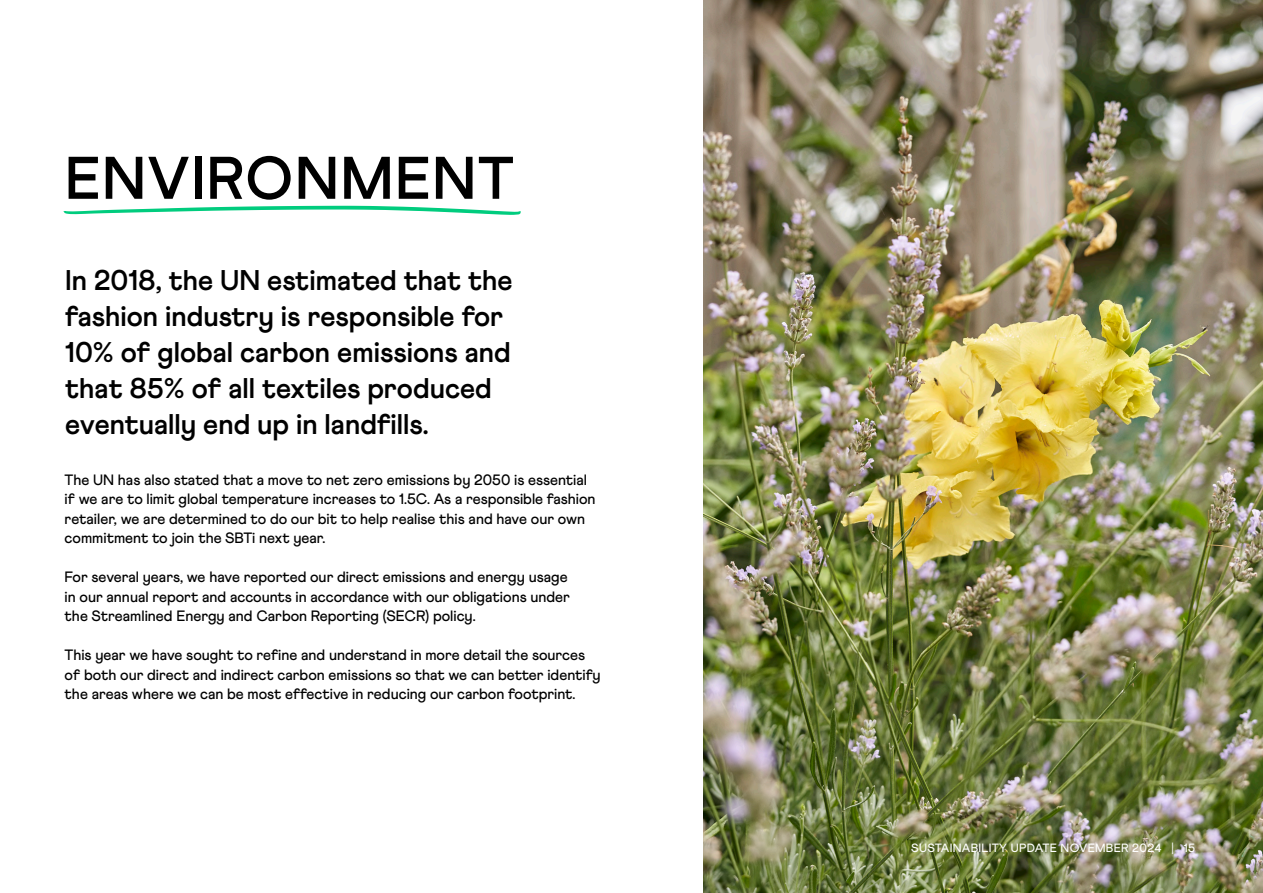
<style>
.page{position:relative;width:1263px;height:893px;background:#fff}
.page>*{position:absolute;margin:0;border:0;box-sizing:border-box;transform-origin:0 0}
.t1{font:700 60px "Athletics";letter-spacing:.025em;color:#000}
.t2{font:700 28.5px/36px "Athletics";color:#000}
.t3{font:500 15px/19.5px "Athletics";color:#000}
.t4{font:500 12px "Athletics";letter-spacing:.025em;color:#fff}
</style>
<div class="page">
<img style="left:703px;top:0;width:560px;height:893px">
<svg style="left:63px;top:205px;width:458px;height:10px"></svg>
<p class="t1" style="left:65px;top:143px;width:451px">ENVIRONMENT</p>
<p class="t2" style="left:65px;top:263px;width:449px">In 2018, the UN estimated that the fashion industry is responsible for 10% of global carbon emissions and that 85% of all textiles produced eventually end up in landfills.</p>
<p class="t3" style="left:65px;top:470px;width:532px">The UN has also stated that a move to net zero emissions by 2050 is essential if we are to limit global temperature increases to 1.5C. As a responsible fashion retailer, we are determined to do our bit to help realise this and have our own commitment to join the SBTi next year.</p>
<p class="t3" style="left:65px;top:567px;width:507px">For several years, we have reported our direct emissions and energy usage in our annual report and accounts in accordance with our obligations under the Streamlined Energy and Carbon Reporting (SECR) policy.</p>
<p class="t3" style="left:65px;top:645px;width:538px">This year we have sought to refine and understand in more detail the sources of both our direct and indirect carbon emissions so that we can better identify the areas where we can be most effective in reducing our carbon footprint.</p>
<p class="t4" style="left:911px;top:841px;width:285px">SUSTAINABILITY UPDATE NOVEMBER 2024 | 15</p>
</div>
